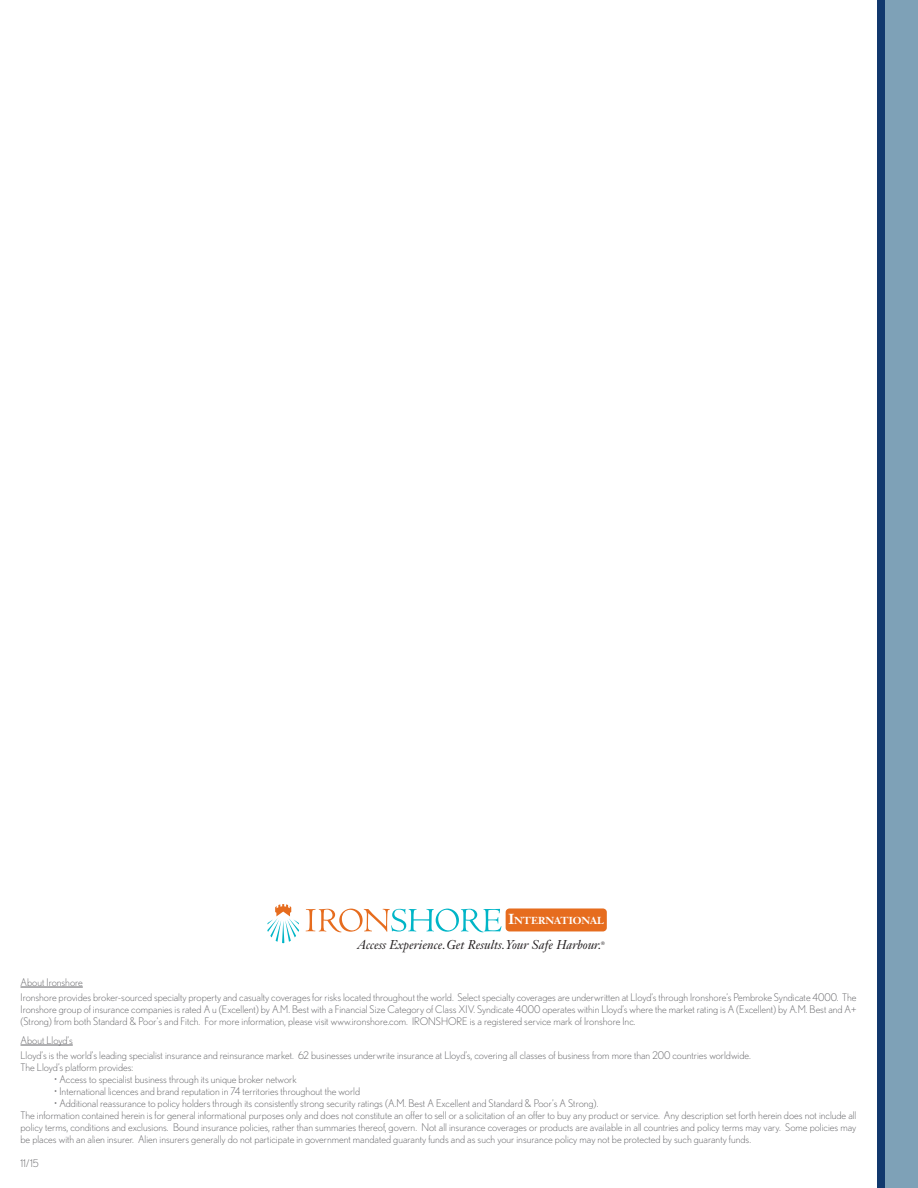
<style>
.page{position:relative;width:918px;height:1188px;background:#fff}
.page>*{position:absolute;margin:0;border:0;box-sizing:border-box;transform-origin:0 0}
.t1{font:italic 12.6px "Janson Text";color:#231f20}
.t2{font:300 10.5px/12px "Nobel";color:#636366;text-align:justify}
.t3{font:700 10.05px "Janson Text";color:#fff}
.t4{font:4.95px "Helvetica";color:#231f20}
.s1{font-size:14.25px}
</style>
<div class="page">
<div style="left:877px;top:0;width:20px;height:1188px;background:#11386d"></div>
<div style="left:886px;top:0;width:32px;height:1188px;background:#7ea1b7"></div>
<hr style="left:21px;top:987px;width:62px;height:1px;background:#636366">
<hr style="left:21px;top:1045px;width:52px;height:1px;background:#636366">
<div style="left:506px;top:908px;width:101px;height:23px;background:#e66c1e;border-radius:4px"></div>
<svg style="left:306px;top:909px;width:195px;height:23px"></svg>
<svg style="left:267px;top:904px;width:32px;height:39px"></svg>
<p class="t3" style="left:508px;top:914px;width:97px"><span class="s1">I</span>NTERNATIONAL</p>
<p class="t1" style="left:357px;top:937px;width:245px">Access Experience.Get Results.Your Safe Harbour.</p>
<p class="t4" style="left:601px;top:940px;width:5px">®</p>
<p class="t2" style="left:21px;top:976px;width:64px">About Ironshore</p>
<p class="t2" style="left:21px;top:991px;width:837px">Ironshore provides broker-sourced specialty property and casualty coverages for risks located throughout the world. Select specialty coverages are underwritten at Lloyd’s through Ironshore’s Pembroke Syndicate 4000. The Ironshore group of insurance companies is rated A u (Excellent) by A.M. Best with a Financial Size Category of Class XIV. Syndicate 4000 operates within Lloyd’s where the market rating is A (Excellent) by A.M. Best and A+ (Strong) from both Standard &amp; Poor’s and Fitch. For more information, please visit www.ironshore.com. IRONSHORE is a registered service mark of Ironshore Inc.</p>
<p class="t2" style="left:21px;top:1034px;width:54px">About Lloyd’s</p>
<p class="t2" style="left:21px;top:1049px;width:732px">Lloyd’s is the world’s leading specialist insurance and reinsurance market. 62 businesses underwrite insurance at Lloyd’s, covering all classes of business from more than 200 countries worldwide.</p>
<p class="t2" style="left:21px;top:1061px;width:114px">The Lloyd’s platform provides:</p>
<p class="t2" style="left:54px;top:1073px;width:244px">• Access to specialist business through its unique broker network</p>
<p class="t2" style="left:54px;top:1085px;width:307px">• International licences and brand reputation in 74 territories throughout the world</p>
<p class="t2" style="left:54px;top:1097px;width:546px">• Additional reassurance to policy holders through its consistently strong security ratings (A.M. Best A Excellent and Standard &amp; Poor’s A Strong).</p>
<p class="t2" style="left:21px;top:1109px;width:837px">The information contained herein is for general informational purposes only and does not constitute an offer to sell or a solicitation of an offer to buy any product or service. Any description set forth herein does not include all policy terms, conditions and exclusions. Bound insurance policies, rather than summaries thereof, govern. Not all insurance coverages or products are available in all countries and policy terms may vary. Some policies may be places with an alien insurer. Alien insurers generally do not participate in government mandated guaranty funds and as such your insurance policy may not be protected by such guaranty funds.</p>
<p class="t2" style="left:21px;top:1157px;width:20px">11/15</p>
</div>
